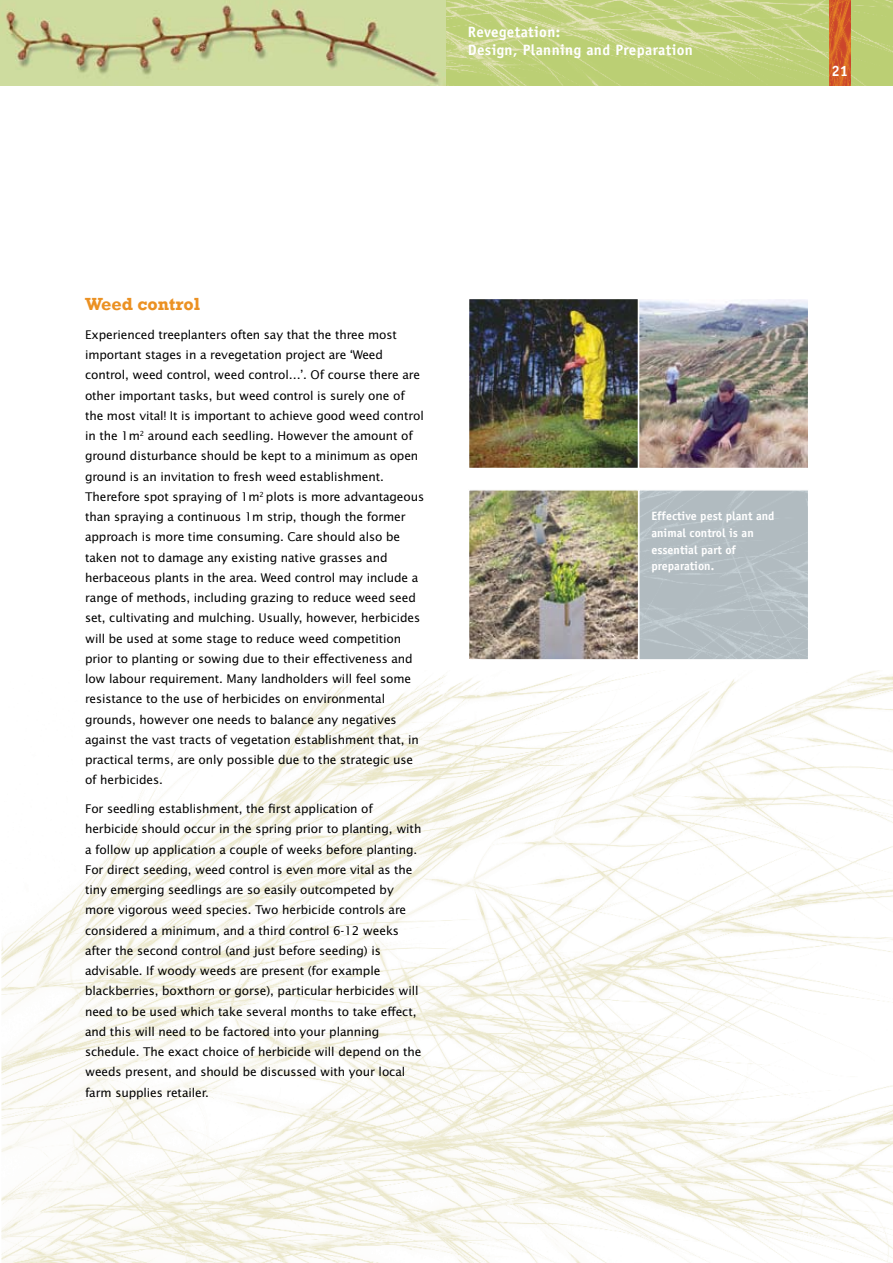
<style>
.page{position:relative;width:893px;height:1263px;background:#fff}
.page>*{position:absolute;margin:0;border:0;box-sizing:border-box;transform-origin:0 0}
.t1{font:700 18px "Rockwell";color:#eb9123}
.t2{font:700 15px/18px "Officina Sans";letter-spacing:.025em;color:#fff}
.t3{font:12px/20.2px "Lucida Sans";letter-spacing:-.01em;color:#000}
.t4{font:700 12px/16.5px "Officina Sans";color:#fff}
</style>
<div class="page">
<img style="left:0;top:0;width:446px;height:85px">
<img style="left:1px;top:670px;width:892px;height:593px">
<svg style="left:446px;top:0;width:447px;height:85px;background:#c1d27f"></svg>
<img style="left:829px;top:0;width:21px;height:85px">
<img style="left:471px;top:301px;width:335px;height:165px">
<div style="left:468px;top:298px;width:171px;height:171px;border:2px solid #fff"></div>
<div style="left:638px;top:298px;width:171px;height:171px;border:2px solid #fff"></div>
<img style="left:471px;top:492px;width:335px;height:166px">
<div style="left:638px;top:489px;width:171px;height:172px;border:2px solid #fff"></div>
<div style="left:468px;top:489px;width:171px;height:172px;border:2px solid #fff"></div>
<p class="t2" style="left:468px;top:23px;width:227px">Revegetation:<br>Design, Planning and Preparation</p>
<p class="t2" style="left:831px;top:61px;width:18px">21</p>
<p class="t1" style="left:85px;top:293px;width:117px">Weed control</p>
<p class="t3" style="left:85px;top:324px;width:341px">Experienced treeplanters often say that the three most important stages in a revegetation project are ‘Weed control, weed control, weed control…’. Of course there are other important tasks, but weed control is surely one of the most vital! It is important to achieve good weed control in the 1m<sup>2</sup> around each seedling. However the amount of ground disturbance should be kept to a minimum as open ground is an invitation to fresh weed establishment.<br>Therefore spot spraying of 1m<sup>2</sup> plots is more advantageous than spraying a continuous 1m strip, though the former approach is more time consuming. Care should also be taken not to damage any existing native grasses and herbaceous plants in the area. Weed control may include a range of methods, including grazing to reduce weed seed set, cultivating and mulching. Usually, however, herbicides will be used at some stage to reduce weed competition prior to planting or sowing due to their effectiveness and low labour requirement. Many landholders will feel some resistance to the use of herbicides on environmental grounds, however one needs to balance any negatives against the vast tracts of vegetation establishment that, in practical terms, are only possible due to the strategic use of herbicides.</p>
<p class="t3" style="left:85px;top:798px;width:338px">For seedling establishment, the first application of herbicide should occur in the spring prior to planting, with a follow up application a couple of weeks before planting.<br>For direct seeding, weed control is even more vital as the tiny emerging seedlings are so easily outcompeted by more vigorous weed species. Two herbicide controls are considered a minimum, and a third control 6-12 weeks after the second control (and just before seeding) is advisable. If woody weeds are present (for example blackberries, boxthorn or gorse), particular herbicides will need to be used which take several months to take effect, and this will need to be factored into your planning schedule. The exact choice of herbicide will depend on the weeds present, and should be discussed with your local farm supplies retailer.</p>
<p class="t4" style="left:651px;top:508px;width:125px">Effective pest plant and animal control is an essential part of preparation.</p>
</div>
